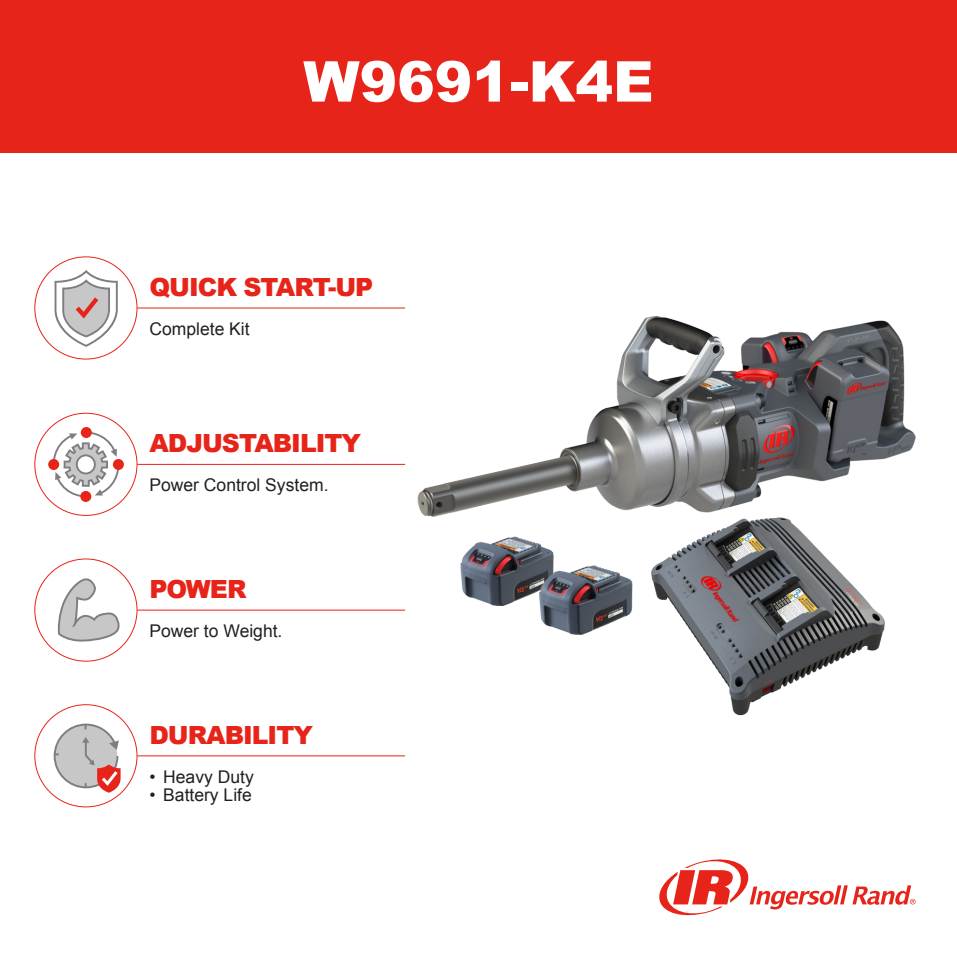
<style>
.page{position:relative;width:957px;height:957px;background:#fff}
.page>*{position:absolute;margin:0;border:0;box-sizing:border-box;transform-origin:0 0}
.t1{font:900 56.25px "Arial";color:#fff}
.Feature{font:900 25px "Arial";letter-spacing:-.04em;color:#e72419}
.Benefit1{font:17.5px "Arial";color:#231f20}
</style>
<div class="page">
<div style="left:0;top:0;width:956px;height:152px;background:#e72419"></div>
<img style="left:417px;top:316px;width:499px;height:400px">
<svg style="left:659px;top:859px;width:256px;height:55px"></svg>
<svg style="left:53px;top:270px;width:66px;height:77px"></svg>
<hr style="left:137px;top:307px;width:268px;height:1px;background:#e72419">
<hr style="left:137px;top:464px;width:268px;height:1px;background:#e72419">
<svg style="left:48px;top:459px;width:11px;height:11px"></svg>
<div style="left:81px;top:427px;width:11px;height:11px;background:#e72419;border-radius:50%"></div>
<svg style="left:113px;top:459px;width:11px;height:11px"></svg>
<div style="left:80px;top:490px;width:11px;height:12px;background:#e72419;border-radius:50%"></div>
<svg style="left:52px;top:431px;width:68px;height:66px"></svg>
<hr style="left:137px;top:609px;width:268px;height:1px;background:#e72419">
<svg style="left:57px;top:578px;width:63px;height:63px"></svg>
<hr style="left:137px;top:755px;width:268px;height:1px;background:#e72419">
<svg style="left:54px;top:723px;width:67px;height:69px"></svg>
<p class="t1" style="left:303px;top:41px;width:352px">W9691-K4E</p>
<p class="Feature" style="left:149px;top:269px;width:225px">QUICK START-UP</p>
<p class="Benefit1" style="left:149px;top:317px;width:102px">Complete Kit</p>
<p class="Feature" style="left:149px;top:425px;width:213px">ADJUSTABILITY</p>
<p class="Benefit1" style="left:149px;top:473px;width:180px">Power Control System.</p>
<p class="Feature" style="left:149px;top:570px;width:98px">POWER</p>
<p class="Benefit1" style="left:149px;top:619px;width:134px">Power to Weight.</p>
<p class="Feature" style="left:149px;top:716px;width:165px">DURABILITY</p>
<p class="Benefit1" style="left:149px;top:765px;width:106px">• Heavy Duty</p>
<p class="Benefit1" style="left:149px;top:783px;width:104px">• Battery Life</p>
</div>
